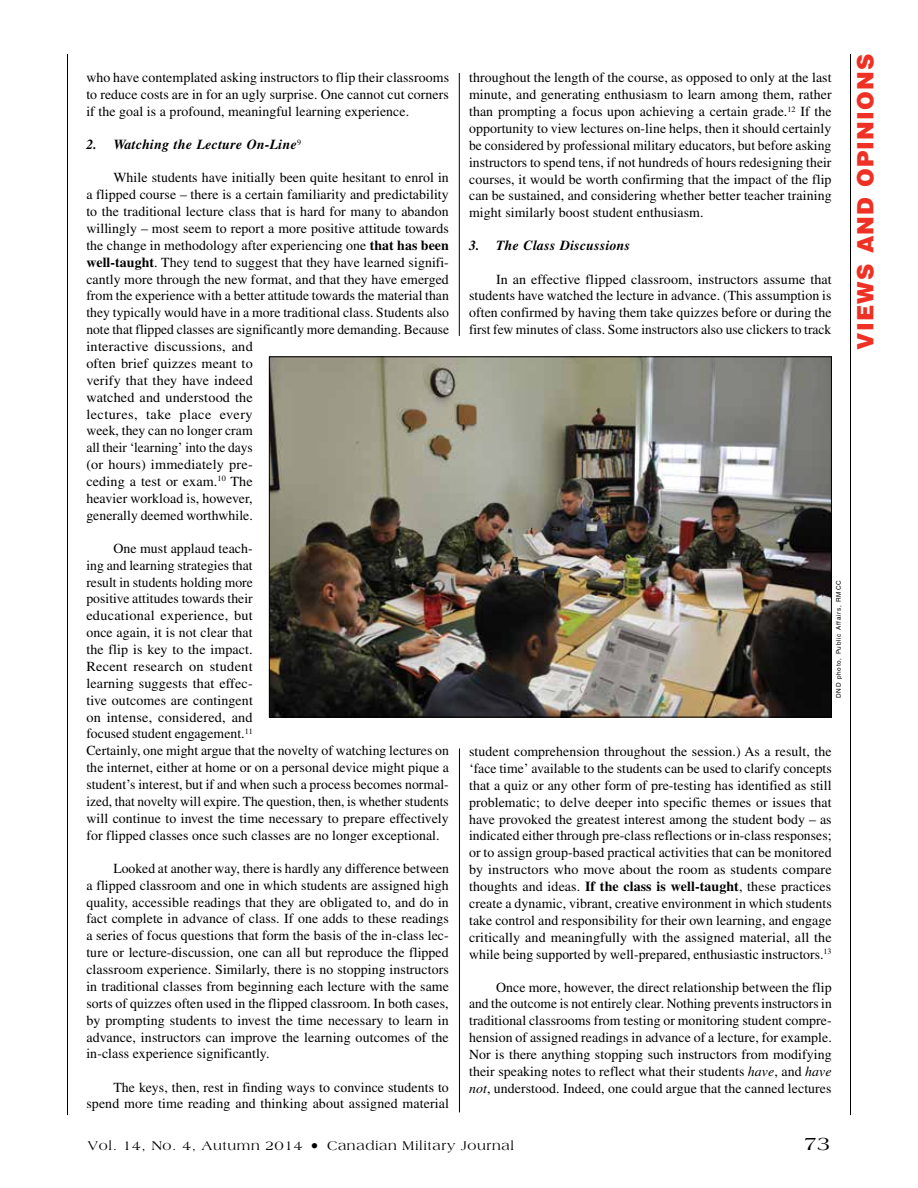
<style>
.page{position:relative;width:918px;height:1188px;background:#fff}
.page>*{position:absolute;margin:0;border:0;box-sizing:border-box;transform-origin:0 0}
.t1{font:900 22.5px "Helvetica LT Std";letter-spacing:.05em;color:#ee3124}
.t2{font:19.5px "Americana Std";color:#000}
.t3{font:13.8px/16.8px "Times LT Std";letter-spacing:.005em;color:#000;text-align:justify}
.t4{font:italic 700 13.8px "Times LT Std";letter-spacing:.015em;color:#000}
.t5{font:13.5px "Americana Std";letter-spacing:.05em;color:#000}
.t6{font:6.3px "Helvetica LT Std";letter-spacing:.125em;color:#000}
.s1{font-weight:700}
.s2{font-style:italic}
.s3{font-size:16.5px}
</style>
<div class="page">
<hr style="left:850px;top:54px;width:1px;height:1061px;background:#000">
<hr style="left:67px;top:54px;width:1px;height:1061px;background:#000">
<hr style="left:459px;top:73px;width:1px;height:263px;background:#000">
<img style="left:271px;top:358px;width:559px;height:357px">
<hr style="left:459px;top:748px;width:1px;height:364px;background:#000">
<p class="t3" style="left:86px;top:69px;width:364px">who have contemplated asking instructors to flip their classrooms to reduce costs are in for an ugly surprise. One cannot cut corners if the goal is a profound, meaningful learning experience.</p>
<p class="t4" style="left:86px;top:136px;width:216px">2. Watching the Lecture On-Line<sup>9</sup></p>
<p class="t3" style="left:86px;top:169px;width:364px;text-align:left;text-indent:27px">While students have initially been quite hesitant to enrol in a flipped course – there is a certain familiarity and predictability to the traditional lecture class that is hard for many to abandon willingly – most seem to report a more positive attitude towards the change in methodology after experiencing one <span class="s1">that has been well-taught</span>. They tend to suggest that they have learned signifi&shy;cantly more through the new format, and that they have emerged from the experience with a better attitude towards the material than they typically would have in a more traditional class. Students also note that flipped classes are significantly more demanding. Because interactive discussions, and<br>often brief quizzes meant to<br>verify that they have indeed<br>watched and understood the<br>lectures, take place every<br>week, they can no longer cram<br>all their ‘learning’ into the days<br>(or hours) immediately pre-<br>ceding a test or exam.<sup>10</sup> The<br>heavier workload is, however,<br>generally deemed worthwhile.</p>
<p class="t3" style="left:86px;top:540px;width:364px;text-align:left;text-indent:27px">One must applaud teach-<br>ing and learning strategies that<br>result in students holding more<br>positive attitudes towards their<br>educational experience, but<br>once again, it is not clear that<br>the flip is key to the impact.<br>Recent research on student<br>learning suggests that effec-<br>tive outcomes are contingent<br>on intense, considered, and<br>focused student engagement.<sup>11<br></sup>Certainly, one might argue that the novelty of watching lectures on the internet, either at home or on a personal device might pique a student’s interest, but if and when such a process becomes normal&shy;ized, that novelty will expire. The question, then, is whether students will continue to invest the time necessary to prepare effectively for flipped classes once such classes are no longer exceptional.</p>
<p class="t3" style="left:86px;top:860px;width:364px;text-indent:27px">Looked at another way, there is hardly any difference between a flipped classroom and one in which students are assigned high quality, accessible readings that they are obligated to, and do in fact complete in advance of class. If one adds to these readings a series of focus questions that form the basis of the in-class lec&shy;ture or lecture-discussion, one can all but reproduce the flipped classroom experience. Similarly, there is no stopping instructors in traditional classes from beginning each lecture with the same sorts of quizzes often used in the flipped classroom. In both cases, by prompting students to invest the time necessary to learn in advance, instructors can improve the learning outcomes of the in-class experience significantly.</p>
<p class="t3" style="left:86px;top:1078px;width:364px;text-align:right">The keys, then, rest in finding ways to convince students to spend more time reading and thinking about assigned material</p>
<p class="t3" style="left:469px;top:69px;width:364px">throughout the length of the course, as opposed to only at the last minute, and generating enthusiasm to learn among them, rather than prompting a focus upon achieving a certain grade.<sup>12</sup> If the opportunity to view lectures on-line helps, then it should certainly be considered by professional military educators, but before asking instructors to spend tens, if not hundreds of hours redesigning their courses, it would be worth confirming that the impact of the flip can be sustained, and considering whether better teacher training might similarly boost student enthusiasm.</p>
<p class="t4" style="left:469px;top:238px;width:163px">3. The Class Discussions</p>
<p class="t3" style="left:469px;top:270px;width:364px;text-indent:27px">In an effective flipped classroom, instructors assume that students have watched the lecture in advance. (This assumption is often confirmed by having them take quizzes before or during the first few minutes of class. Some instructors also use clickers to track</p>
<p class="t6" style="left:835px;top:698px;width:119px;rotate:-90deg">DND photo, Public Affairs, RMCC</p>
<p class="t3" style="left:469px;top:743px;width:364px">student comprehension throughout the session.) As a result, the ‘face time’ available to the students can be used to clarify concepts that a quiz or any other form of pre-testing has identified as still problematic; to delve deeper into specific themes or issues that have provoked the greatest interest among the student body – as indicated either through pre-class reflections or in-class responses; or to assign group-based practical activities that can be monitored by instructors who move about the room as students compare thoughts and ideas. <span class="s1">If the class is well-taught</span>, these practices create a dynamic, vibrant, creative environment in which students take control and responsibility for their own learning, and engage critically and meaningfully with the assigned material, all the while being supported by well-prepared, enthusiastic instructors.<sup>13</sup></p>
<p class="t3" style="left:469px;top:979px;width:364px;text-indent:27px">Once more, however, the direct relationship between the flip and the outcome is not entirely clear. Nothing prevents instructors in traditional classrooms from testing or monitoring student compre&shy;hension of assigned readings in advance of a lecture, for example.<br>Nor is there anything stopping such instructors from modifying their speaking notes to reflect what their students <span class="s2">have</span>, and <span class="s2">have not</span>, understood. Indeed, one could argue that the canned lectures</p>
<p class="t5" style="left:88px;top:1138px;width:428px">Vol. 14, No. 4, Autumn 2014 <span class="s3">•</span> Canadian Military Journal</p>
<h2 class="t2" style="left:804px;top:1132px;width:28px">73</h2>
<h1 class="t1" style="left:851px;top:350px;width:297px;rotate:-90deg">VIEWS AND OPINIONS</h1>
</div>
